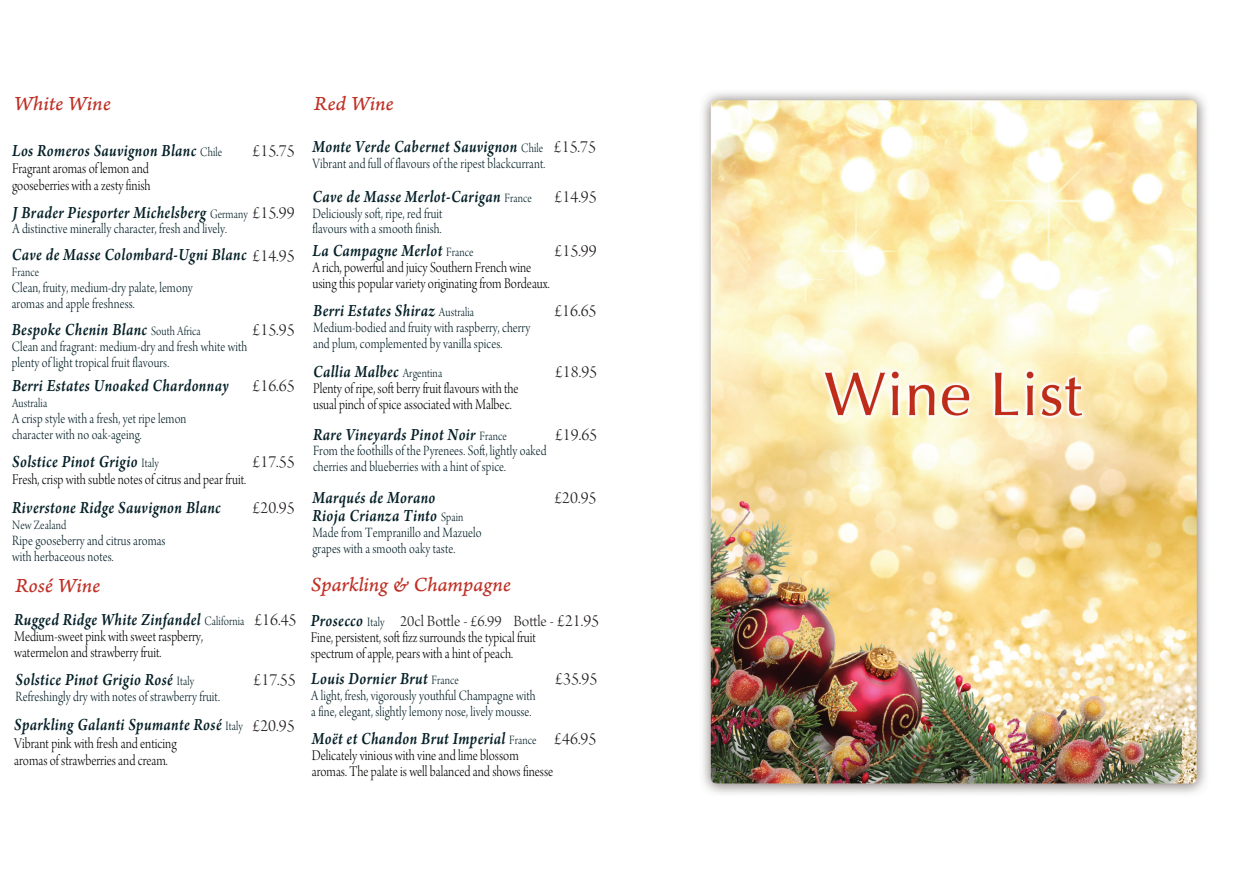
<style>
.page{position:relative;width:1259px;height:893px;background:#fff}
.page>*{position:absolute;margin:0;border:0;box-sizing:border-box;transform-origin:0 0}
.t1{font:21px "Arno Pro Italic Caption";letter-spacing:-.005em;color:#bf3026}
.t2{font:italic 600 18px/18px "Arno Pro";letter-spacing:.025em;color:#052028;scale:.85 1}
.t3{font:18px "Arno Pro Light Display";color:#231f20}
.t4{font:16.5px "Arno Pro Light Display";color:#231f20}
.t5{font:15.75px/15.9px "Arno Pro Light Display";color:#040503;scale:.85 1}
.t6{font:15px/15.9px "Arno Pro Light Display";letter-spacing:.01em;color:#052028;scale:.85 1}
.t7{font:13.5px "Arno Pro Light Display";letter-spacing:.01em;color:#052028;scale:.85 1}
.s1{font-family:"Arno Pro Light Display";font-weight:400;font-style:normal;font-size:13.5px}
.s2{font-family:"Arno Pro Light Display";font-weight:400;font-style:normal;color:#231f20}
.s3{font-family:"Arno Pro";font-weight:600;font-style:italic;font-size:18px;color:#052028}
.s4{font-size:13.5px;color:#052028}
.s5{font-size:18px}
</style>
<div class="page">
<img style="left:702px;top:92px;width:504px;height:702px">
<h1 class="t1" style="left:14px;top:91px;width:99px">White Wine</h1>
<h1 class="t1" style="left:314px;top:91px;width:81px">Red Wine</h1>
<p class="t2" style="left:12px;top:142px;width:249px">Los Romeros Sauvignon Blanc <span class="s1">Chile</span></p>
<p class="t5" style="left:12px;top:161px;width:165px;line-height:17.2px">Fragrant aromas of lemon and gooseberries with a zesty finish</p>
<p class="t3" style="left:252px;top:141px;width:44px">£15.75</p>
<p class="t2" style="left:12px;top:204px;width:333px">J Brader Piesporter Michelsberg <span class="s1">Germany</span> <span class="s2">£15.99</span></p>
<p class="t6" style="left:12px;top:222px;width:254px">A distinctive minerally character, fresh and lively.</p>
<p class="t2" style="left:312px;top:138px;width:273px">Monte Verde Cabernet Sauvignon <span class="s1">Chile</span></p>
<p class="t6" style="left:312px;top:157px;width:275px">Vibrant and full of flavours of the ripest blackcurrant.</p>
<p class="t2" style="left:312px;top:188px;width:260px">Cave de Masse Merlot-Carigan <span class="s1">France</span></p>
<p class="t6" style="left:312px;top:206px;width:154px">Deliciously soft, ripe, red fruit flavours with a smooth finish.</p>
<p class="t3" style="left:554px;top:137px;width:44px">£15.75</p>
<p class="t3" style="left:554px;top:187px;width:44px">£14.95</p>
<p class="t2" style="left:12px;top:247px;width:334px">Cave de Masse Colombard-Ugni Blanc <span class="s2">£14.95</span></p>
<p class="t7" style="left:12px;top:265px;width:34px">France</p>
<p class="t6" style="left:12px;top:281px;width:214px">Clean, fruity, medium-dry palate, lemony aromas and apple freshness.</p>
<p class="t2" style="left:12px;top:321px;width:224px">Bespoke Chenin Blanc <span class="s1">South Africa</span></p>
<p class="t6" style="left:12px;top:339px;width:278px">Clean and fragrant: medium-dry and fresh white with plenty of light tropical fruit flavours.</p>
<p class="t3" style="left:252px;top:320px;width:44px">£15.95</p>
<p class="t2" style="left:12px;top:378px;width:256px">Berri Estates Unoaked Chardonnay</p>
<p class="t7" style="left:12px;top:396px;width:43px">Australia</p>
<p class="t6" style="left:12px;top:412px;width:207px">A crisp style with a fresh, yet ripe lemon character with no oak-ageing.</p>
<p class="t3" style="left:252px;top:376px;width:44px">£16.65</p>
<p class="t2" style="left:12px;top:454px;width:174px">Solstice Pinot Grigio <span class="s1">Italy</span></p>
<p class="t5" style="left:12px;top:473px;width:277px">Fresh, crisp with subtle notes of citrus and pear fruit.</p>
<p class="t3" style="left:252px;top:452px;width:44px">£17.55</p>
<p class="t2" style="left:12px;top:499px;width:247px">Riverstone Ridge Sauvignon Blanc</p>
<p class="t7" style="left:12px;top:517px;width:65px">New Zealand</p>
<p class="t6" style="left:12px;top:533px;width:182px">Ripe gooseberry and citrus aromas with herbaceous notes.</p>
<p class="t3" style="left:252px;top:498px;width:44px">£20.95</p>
<p class="t2" style="left:312px;top:243px;width:191px">La Campagne Merlot <span class="s1">France</span></p>
<p class="t5" style="left:312px;top:261px;width:280px">A rich, powerful and juicy Southern French wine using this popular variety originating from Bordeaux.</p>
<p class="t3" style="left:554px;top:241px;width:44px">£15.99</p>
<p class="t2" style="left:313px;top:303px;width:191px">Berri Estates Shiraz <span class="s1">Australia</span></p>
<p class="t6" style="left:313px;top:321px;width:257px">Medium-bodied and fruity with raspberry, cherry and plum, complemented by vanilla spices.</p>
<p class="t2" style="left:313px;top:363px;width:153px">Callia Malbec <span class="s1">Argentina</span></p>
<p class="t5" style="left:313px;top:381px;width:243px">Plenty of ripe, soft berry fruit flavours with the usual pinch of spice associated with Malbec.</p>
<p class="t2" style="left:313px;top:426px;width:229px">Rare Vineyards Pinot Noir <span class="s1">France</span></p>
<p class="t6" style="left:313px;top:444px;width:276px">From the foothills of the Pyrenees. Soft, lightly oaked cherries and blueberries with a hint of spice.</p>
<p class="t2" style="left:312px;top:489px;width:179px">Marqués de Morano<br>Rioja Crianza Tinto <span class="s1">Spain</span></p>
<p class="t6" style="left:312px;top:525px;width:200px">Made from Tempranillo and Mazuelo grapes with a smooth oaky taste.</p>
<p class="t3" style="left:554px;top:301px;width:44px">£16.65</p>
<p class="t3" style="left:555px;top:362px;width:44px">£18.95</p>
<p class="t3" style="left:555px;top:425px;width:44px">£19.65</p>
<p class="t3" style="left:554px;top:488px;width:44px">£20.95</p>
<h1 class="t1" style="left:15px;top:573px;width:87px">Rosé Wine</h1>
<h1 class="t1" style="left:311px;top:572px;width:201px">Sparkling &amp; Champagne</h1>
<p class="t2" style="left:14px;top:612px;width:272px">Rugged Ridge White Zinfandel <span class="s1">California</span></p>
<p class="t5" style="left:14px;top:630px;width:224px">Medium-sweet pink with sweet raspberry, watermelon and strawberry fruit.</p>
<p class="t2" style="left:16px;top:671px;width:212px">Solstice Pinot Grigio Rosé <span class="s1">Italy</span></p>
<p class="t6" style="left:16px;top:690px;width:242px">Refreshingly dry with notes of strawberry fruit.</p>
<p class="t2" style="left:14px;top:717px;width:271px">Sparkling Galanti Spumante Rosé <span class="s1">Italy</span></p>
<p class="t5" style="left:14px;top:735px;width:193px;line-height:17.2px">Vibrant pink with fresh and enticing aromas of strawberries and cream.</p>
<p class="t3" style="left:254px;top:610px;width:44px">£16.45</p>
<p class="t3" style="left:253px;top:670px;width:44px">£17.55</p>
<p class="t3" style="left:252px;top:715px;width:44px">£20.95</p>
<p class="t4" style="left:311px;top:612px;width:290px"><span class="s3">Prosecco</span> <span class="s4">Italy</span> 20cl Bottle - £6.99 Bottle - <span class="s5">£21.95</span></p>
<p class="t5" style="left:311px;top:630px;width:266px">Fine, persistent, soft fizz surrounds the typical fruit spectrum of apple, pears with a hint of peach.</p>
<p class="t2" style="left:311px;top:671px;width:175px">Louis Dornier Brut <span class="s1">France</span></p>
<p class="t6" style="left:311px;top:689px;width:265px">A light, fresh, vigorously youthful Champagne with a fine, elegant, slightly lemony nose, lively mousse.</p>
<p class="t3" style="left:555px;top:669px;width:44px">£35.95</p>
<p class="t2" style="left:312px;top:730px;width:266px">Moët et Chandon Brut Imperial <span class="s1">France</span></p>
<p class="t5" style="left:312px;top:748px;width:286px">Delicately vinious with vine and lime blossom aromas. The palate is well balanced and shows finesse</p>
<p class="t3" style="left:554px;top:729px;width:44px">£46.95</p>
</div>
